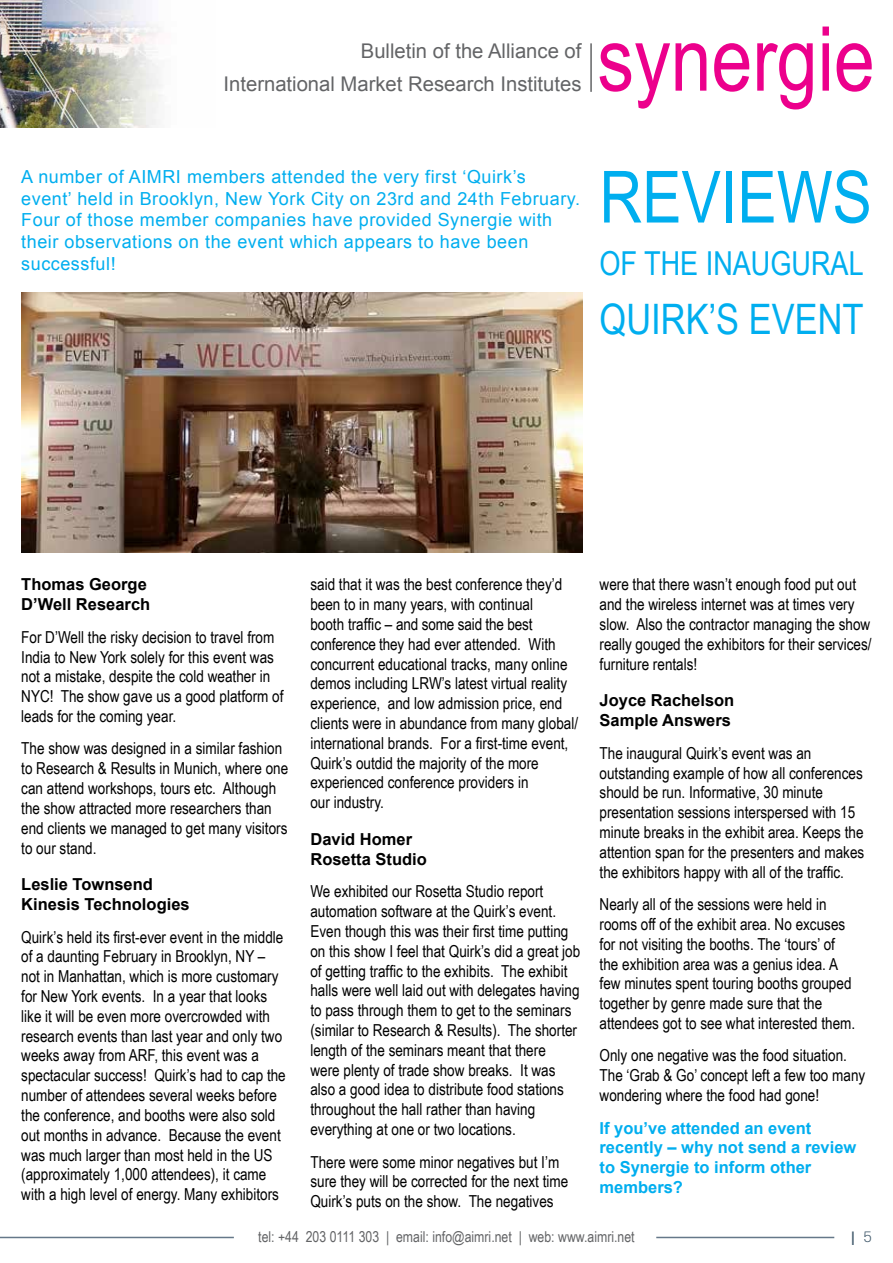
<style>
.page{position:relative;width:893px;height:1263px;background:#fff}
.page>*{position:absolute;margin:0;border:0;box-sizing:border-box;transform-origin:0 0}
.t1{font:72px "Arial Narrow";color:#00aeef}
.t2{font:42px "Arial Narrow";color:#00aeef}
.t3{font:33px "Arial Narrow";color:#00aeef}
.t4{font:20.25px/32.8px "Arial";color:#636466;text-align:right}
.t5{font:18px/21.6px "Arial";letter-spacing:.03em;color:#00aeef}
.t6{font:16.5px/19.8px "Arial Narrow";color:#000}
.t7{font:700 16.5px/19.8px "Arial";color:#000}
.t8{font:700 16.5px/19.8px "Arial";color:#00aeef}
.t9{font:15px "Arial Narrow";color:#636466}
.t10{font:15px "Replica Pro";color:#425a6c}
.s1{font-weight:300}
</style>
<div class="page">
<hr style="left:0;top:1237px;width:234px;height:1px;background:#657889">
<hr style="left:656px;top:1237px;width:178px;height:1px;background:#657889">
<svg style="left:600px;top:27px;width:272px;height:82px"></svg>
<hr style="left:590px;top:43px;width:2px;height:49px;background:#636466">
<img style="left:0;top:0;width:162px;height:128px">
<img style="left:21px;top:292px;width:562px;height:261px">
<p class="t4" style="left:224px;top:35px;width:359px">Bulletin of the Alliance of<br>International Market Research Institutes</p>
<p class="t5" style="left:21px;top:166px;width:560px">A number of AIMRI members attended the very first ‘Quirk’s event’ held in Brooklyn, New York City on 23rd and 24th February.<br>Four of those member companies have provided Synergie with their observations on the event which appears to have been successful!</p>
<h1 class="t1" style="left:600px;top:144px;width:274px">REVIEWS</h1>
<h3 class="t3" style="left:600px;top:239px;width:266px">OF THE INAUGURAL</h3>
<h2 class="t2" style="left:600px;top:288px;width:266px">QUIRK’S EVENT</h2>
<p class="t7" style="left:21px;top:575px;width:130px">Thomas George<br>D’Well Research</p>
<p class="t6" style="left:21px;top:626px;width:264px">For D’Well the risky decision to travel from India to New York solely for this event was not a mistake, despite the cold weather in NYC! The show gave us a good platform of leads for the coming year.</p>
<p class="t6" style="left:21px;top:738px;width:268px">The show was designed in a similar fashion to Research &amp; Results in Munich, where one can attend workshops, tours etc. Although the show attracted more researchers than end clients we managed to get many visitors to our stand.</p>
<p class="t7" style="left:21px;top:875px;width:170px">Leslie Townsend<br>Kinesis Technologies</p>
<p class="t6" style="left:21px;top:926px;width:266px">Quirk’s held its first-ever event in the middle of a daunting February in Brooklyn, NY – not in Manhattan, which is more customary for New York events. In a year that looks like it will be even more overcrowded with research events than last year and only two weeks away from ARF, this event was a spectacular success! Quirk’s had to cap the number of attendees several weeks before the conference, and booths were also sold out months in advance. Because the event was much larger than most held in the US (approximately 1,000 attendees), it came with a high level of energy. Many exhibitors</p>
<p class="t6" style="left:310px;top:574px;width:269px">said that it was the best conference they’d been to in many years, with continual<br>booth traffic – and some said the best conference they had ever attended. With concurrent educational tracks, many online demos including LRW’s latest virtual reality experience, and low admission price, end clients were in abundance from many global/ international brands. For a first-time event, Quirk’s outdid the majority of the more experienced conference providers in<br>our industry.</p>
<p class="t7" style="left:310px;top:829px;width:118px">David Homer<br>Rosetta Studio</p>
<p class="t6" style="left:310px;top:881px;width:271px">We exhibited our Rosetta Studio report automation software at the Quirk’s event.<br>Even though this was their first time putting on this show I feel that Quirk’s did a great job of getting traffic to the exhibits. The exhibit halls were well laid out with delegates having to pass through them to get to the seminars (similar to Research &amp; Results). The shorter length of the seminars meant that there<br>were plenty of trade show breaks. It was also a good idea to distribute food stations throughout the hall rather than having everything at one or two locations.</p>
<p class="t6" style="left:310px;top:1151px;width:259px">There were some minor negatives but I’m sure they will be corrected for the next time<br>Quirk’s puts on the show. The negatives</p>
<p class="t6" style="left:600px;top:574px;width:274px">were that there wasn’t enough food put out and the wireless internet was at times very slow. Also the contractor managing the show really gouged the exhibitors for their services/ furniture rentals!</p>
<p class="t7" style="left:600px;top:691px;width:136px">Joyce Rachelson<br>Sample Answers</p>
<p class="t6" style="left:600px;top:742px;width:266px">The inaugural Quirk’s event was an outstanding example of how all conferences should be run. Informative, 30 minute presentation sessions interspersed with 15 minute breaks in the exhibit area. Keeps the attention span for the presenters and makes the exhibitors happy with all of the traffic.</p>
<p class="t6" style="left:600px;top:894px;width:257px">Nearly all of the sessions were held in rooms off of the exhibit area. No excuses for not visiting the booths. The ‘tours’ of the exhibition area was a genius idea. A few minutes spent touring booths grouped together by genre made sure that the attendees got to see what interested them.</p>
<p class="t6" style="left:600px;top:1045px;width:267px">Only one negative was the food situation.<br>The ‘Grab &amp; Go’ concept left a few too many wondering where the food had gone!</p>
<p class="t8" style="left:600px;top:1118px;width:258px">If you’ve attended an event recently – why not send a review to Synergie to inform other members?</p>
<p class="t9" style="left:258px;top:1225px;width:378px">tel: +44 203 0111 303 | email: info@aimri.net | web: www.aimri.net</p>
<p class="t10" style="left:850px;top:1228px;width:23px">| <span class="s1">5</span></p>
</div>
